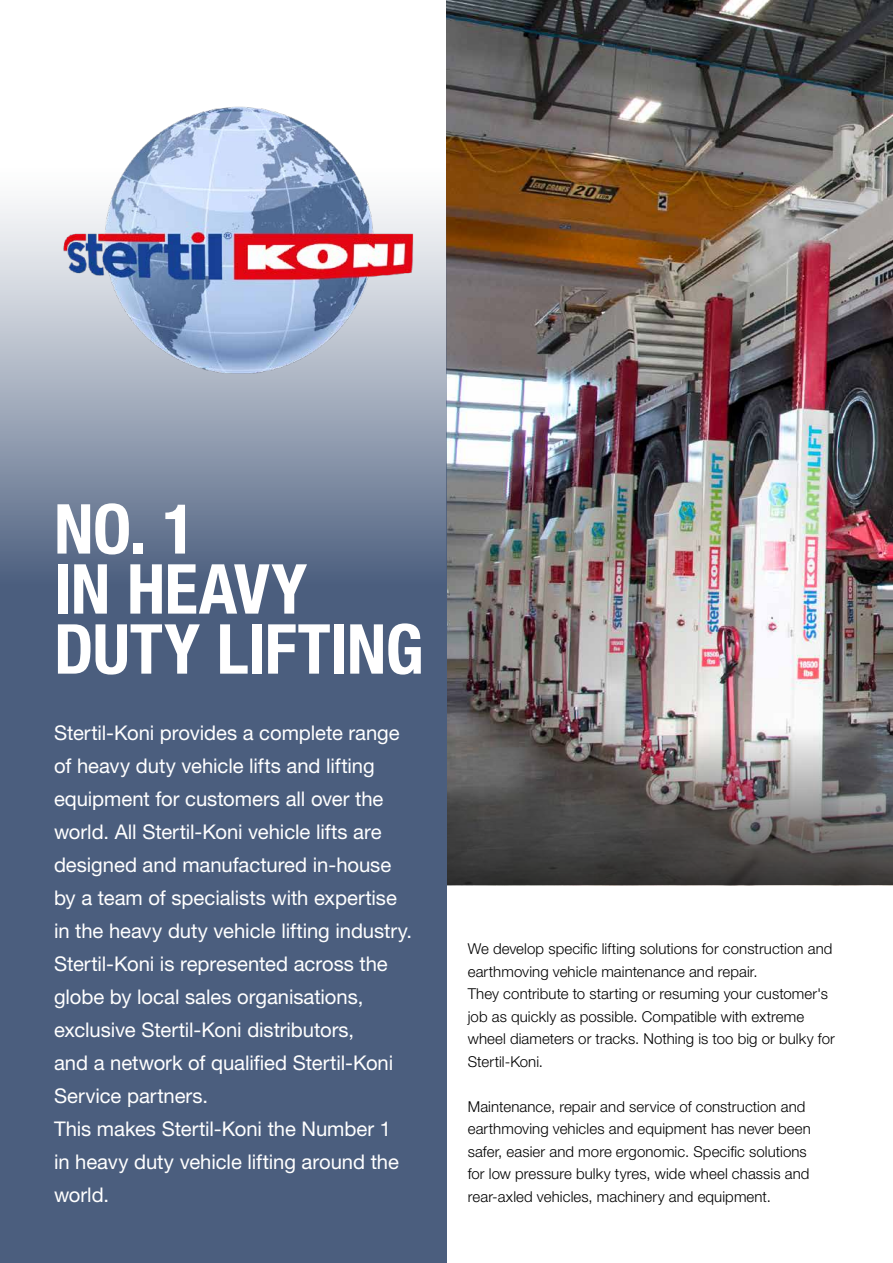
<style>
.page{position:relative;width:893px;height:1263px;background:#fff}
.page>*{position:absolute;margin:0;border:0;box-sizing:border-box;transform-origin:0 0}
.t1{font:700 condensed 69px/60px "Helvetica Neue LT Std";letter-spacing:-.01em;color:#fff}
.t2{font:20.25px/33px "Helvetica Neue LT Std";letter-spacing:-.005em;color:#fff}
.t3{font:300 15px/22.5px "Helvetica Neue LT Std";letter-spacing:.005em;color:#000}
</style>
<div class="page">
<img style="left:446px;top:0;width:447px;height:658px">
<img style="left:446px;top:658px;width:447px;height:227px">
<svg style="left:0;top:203px;width:446px;height:1060px;background:#566886"></svg>
<img style="left:38px;top:106px;width:381px;height:324px">
<h1 class="t1" style="left:54px;top:498px;width:371px">NO. 1<br>IN HEAVY<br>DUTY LIFTING</h1>
<p class="t2" style="left:54px;top:716px;width:360px">Stertil-Koni provides a complete range of heavy duty vehicle lifts and lifting equipment for customers all over the world. All Stertil-Koni vehicle lifts are designed and manufactured in-house by a team of specialists with expertise in the heavy duty vehicle lifting industry.<br>Stertil-Koni is represented across the globe by local sales organisations, exclusive Stertil-Koni distributors,<br>and a network of qualified Stertil-Koni Service partners.<br>This makes Stertil-Koni the Number 1<br>in heavy duty vehicle lifting around the world.</p>
<p class="t3" style="left:468px;top:937px;width:369px">We develop specific lifting solutions for construction and earthmoving vehicle maintenance and repair.<br>They contribute to starting or resuming your customer's job as quickly as possible. Compatible with extreme wheel diameters or tracks. Nothing is too big or bulky for Stertil-Koni.</p>
<p class="t3" style="left:468px;top:1095px;width:345px">Maintenance, repair and service of construction and earthmoving vehicles and equipment has never been safer, easier and more ergonomic. Specific solutions for low pressure bulky tyres, wide wheel chassis and rear-axled vehicles, machinery and equipment.</p>
</div>
